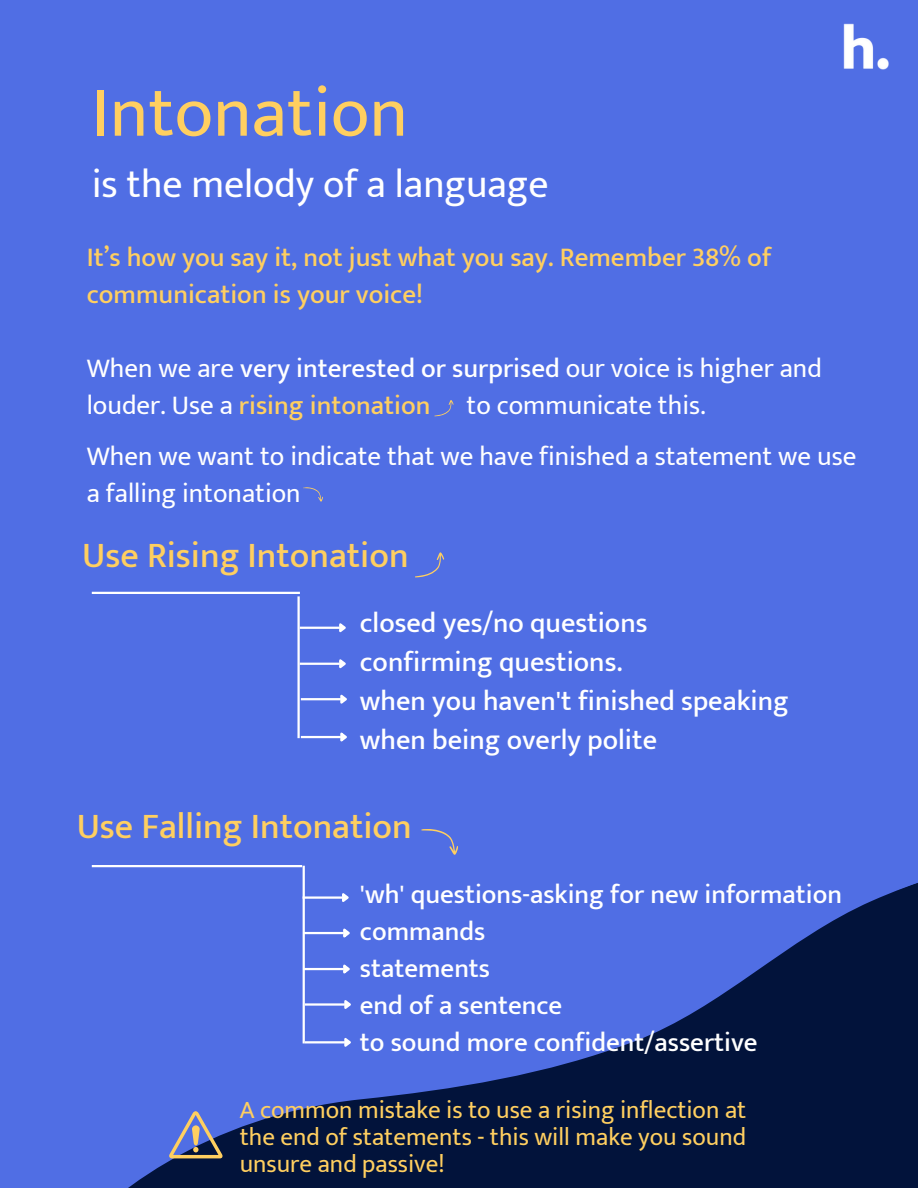
<style>
.page{position:relative;width:918px;height:1188px;background:#506ee4}
.page>*{position:absolute;margin:0;border:0;box-sizing:border-box;transform-origin:0 0}
.t1{font:72px "Mukta Vaani";color:#ffcf60}
.t2{font:39.75px "Mukta Vaani";color:#fff}
.t3{font:500 36px "Mukta Vaani";color:#ffcf60}
.t4{font:500 28.35px/38.8px "Mukta Vaani";color:#fff}
.t5{font:27px/37.2px "Mukta Vaani";color:#fff}
.t6{font:500 27px/37.2px "Mukta Vaani";color:#fff}
.t7{font:500 27px/37.2px "Mukta Vaani";color:#ffcf60}
.t8{font:25.05px/27px "Mukta Vaani";color:#ffcf60;text-align:justify}
.s1{font-weight:500}
.s2{font-weight:500;color:#ffcf60}
</style>
<div class="page">
<svg style="left:91px;top:865px;width:827px;height:323px"></svg>
<hr style="left:92px;top:592px;width:208px;height:2px;background:#fff">
<hr style="left:303px;top:866px;width:2px;height:177px;background:#fff">
<hr style="left:303px;top:896px;width:40px;height:3px;background:#fff">
<svg style="left:340px;top:891px;width:11px;height:14px"></svg>
<hr style="left:304px;top:932px;width:40px;height:2px;background:#fff">
<svg style="left:341px;top:927px;width:11px;height:14px"></svg>
<hr style="left:304px;top:968px;width:40px;height:2px;background:#fff">
<svg style="left:341px;top:963px;width:11px;height:14px"></svg>
<hr style="left:305px;top:1003px;width:40px;height:3px;background:#fff">
<svg style="left:342px;top:998px;width:12px;height:14px"></svg>
<hr style="left:305px;top:1041px;width:40px;height:2px;background:#fff">
<svg style="left:342px;top:1036px;width:12px;height:14px"></svg>
<svg style="left:434px;top:400px;width:20px;height:16px"></svg>
<img style="left:843px;top:23px;width:46px;height:47px">
<svg style="left:303px;top:487px;width:20px;height:15px"></svg>
<svg style="left:415px;top:552px;width:29px;height:25px"></svg>
<svg style="left:421px;top:829px;width:37px;height:26px"></svg>
<hr style="left:92px;top:865px;width:210px;height:2px;background:#fff">
<svg style="left:169px;top:1111px;width:54px;height:47px"></svg>
<hr style="left:300px;top:627px;width:40px;height:2px;background:#fff">
<svg style="left:337px;top:623px;width:9px;height:10px"></svg>
<hr style="left:300px;top:663px;width:40px;height:2px;background:#fff">
<svg style="left:337px;top:659px;width:9px;height:10px"></svg>
<hr style="left:301px;top:698px;width:40px;height:2px;background:#fff">
<svg style="left:338px;top:694px;width:9px;height:10px"></svg>
<hr style="left:301px;top:736px;width:40px;height:2px;background:#fff">
<svg style="left:338px;top:732px;width:9px;height:10px"></svg>
<hr style="left:297px;top:596px;width:3px;height:142px;background:#fff">
<h1 class="t1" style="left:92px;top:69px;width:318px">Intonation</h1>
<h2 class="t2" style="left:92px;top:160px;width:458px">is the melody of a language</h2>
<p class="t7" style="left:87px;top:238px;width:686px">It’s how you say it, not just what you say. Remember 38% of communication is your voice!</p>
<p class="t5" style="left:87px;top:349px;width:737px">When we are <span class="s1">very interested or surprised</span> our voice is higher and louder. Use a <span class="s2">rising intonation</span></p>
<p class="t5" style="left:87px;top:380px;width:771px;line-height:50.7px;text-indent:380px">to communicate this.<br>When we want to indicate that we have finished a statement we use</p>
<p class="t5" style="left:87px;top:474px;width:215px">a falling intonation</p>
<h3 class="t3" style="left:82px;top:534px;width:328px">Use Rising Intonation</h3>
<p class="t4" style="left:360px;top:603px;width:430px">closed yes/no questions<br>confirming questions.<br>when you haven't finished speaking when being overly polite</p>
<h3 class="t3" style="left:77px;top:804px;width:337px">Use Falling Intonation</h3>
<p class="t6" style="left:360px;top:875px;width:484px">'wh' questions-asking for new information commands<br>statements<br>end of a sentence<br>to sound more confident/assertive</p>
<p class="t8" style="left:240px;top:1095px;width:508px">A common mistake is to use a rising inflection at the end of statements - this will make you sound unsure and passive!</p>
</div>
